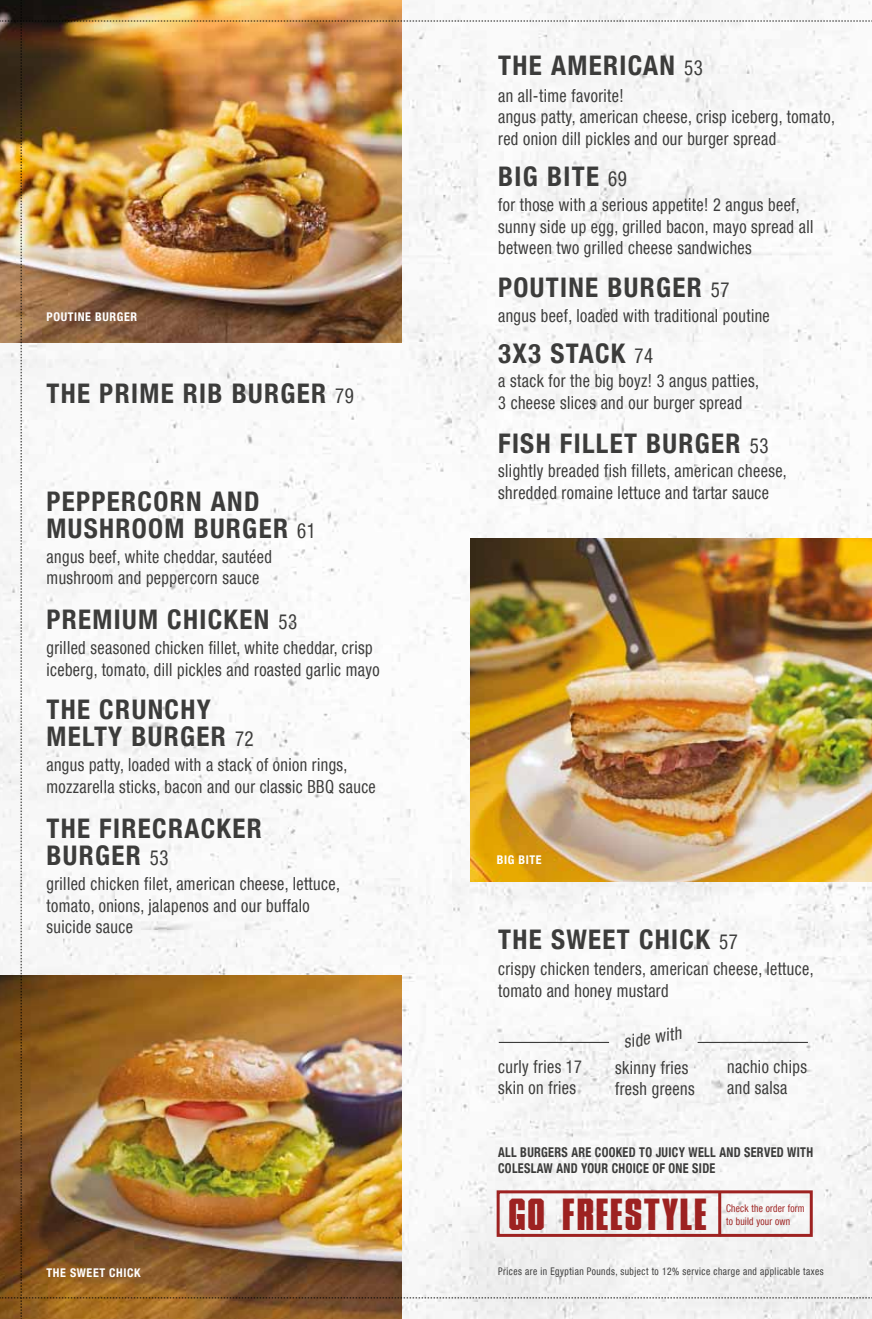
<style>
.page{position:relative;width:872px;height:1319px;background:#fff}
.page>*{position:absolute;margin:0;border:0;box-sizing:border-box;transform-origin:0 0}
.t1{font:44.7px "XXIIDONT MESS WITH VIKINGS HARDCORE";letter-spacing:.025em;color:#9d2221}
.t2{font:700 condensed 27px/27px "Helvetica Neue LT Com";letter-spacing:.05em;color:#3c3c3b}
.t3{font:condensed 18px/21.6px "Helvetica Neue LT Com";letter-spacing:.025em;color:#3c3c3b;scale:.9 1}
.t4{font:italic condensed 17.7px "Helvetica Neue LT Com";color:#3c3c3b;scale:.93 1}
.t5{font:700 condensed 13.5px/16.2px "Helvetica Neue LT Com";letter-spacing:.025em;color:#3c3c3b;scale:.9 1}
.t6{font:700 condensed 12px "Helvetica Neue LT Com";letter-spacing:.05em;color:#fff}
.t7{font:condensed 10.5px "Helvetica Neue LT Com";letter-spacing:.05em;color:#3c3c3b;scale:.9 1}
.t8{font:condensed 10.5px "Helvetica Neue LT Com";letter-spacing:.025em;color:#9d2221;scale:.9 1}
.s1{font-weight:400;font-size:21px}
</style>
<div class="page">
<img style="left:0;top:0;width:872px;height:1318px">
<p class="t6" style="left:47px;top:310px;width:92px">POUTINE BURGER</p>
<p class="t2" style="left:46px;top:379px;width:309px">THE PRIME RIB BURGER <span class="s1">79</span></p>
<p class="t2" style="left:46px;top:487px;width:271px">PEPPERCORN AND<br>MUSHROOM BURGER <span class="s1">61</span></p>
<p class="t3" style="left:47px;top:545px;width:252px">angus beef, white cheddar, sautéed mushroom and peppercorn sauce</p>
<p class="t2" style="left:46px;top:605px;width:252px">PREMIUM CHICKEN <span class="s1">53</span></p>
<p class="t3" style="left:46px;top:637px;width:371px">grilled seasoned chicken fillet, white cheddar, crisp iceberg, tomato, dill pickles and roasted garlic mayo</p>
<p class="t2" style="left:46px;top:696px;width:209px">THE CRUNCHY<br>MELTY BURGER <span class="s1">72</span></p>
<p class="t3" style="left:46px;top:753px;width:367px">angus patty, loaded with a stack of onion rings, mozzarella sticks, bacon and our classic BBQ sauce</p>
<p class="t2" style="left:46px;top:814px;width:217px">THE FIRECRACKER<br>BURGER <span class="s1">53</span></p>
<p class="t3" style="left:46px;top:872px;width:327px">grilled chicken filet, american cheese, lettuce, tomato, onions, jalapenos and our buffalo suicide sauce</p>
<p class="t6" style="left:47px;top:1265px;width:96px">THE SWEET CHICK</p>
<p class="t2" style="left:498px;top:52px;width:206px">THE AMERICAN <span class="s1">53</span></p>
<p class="t3" style="left:498px;top:84px;width:376px">an all-time favorite!<br>angus patty, american cheese, crisp iceberg, tomato, red onion dill pickles and our burger spread</p>
<p class="t2" style="left:498px;top:163px;width:130px">BIG BITE <span class="s1">69</span></p>
<p class="t3" style="left:498px;top:194px;width:352px">for those with a serious appetite! 2 angus beef, sunny side up egg, grilled bacon, mayo spread all between two grilled cheese sandwiches</p>
<p class="t2" style="left:498px;top:274px;width:233px">POUTINE BURGER <span class="s1">57</span></p>
<p class="t3" style="left:498px;top:304px;width:303px">angus beef, loaded with traditional poutine</p>
<p class="t2" style="left:498px;top:340px;width:156px">3X3 STACK <span class="s1">74</span></p>
<p class="t3" style="left:498px;top:370px;width:291px">a stack for the big boyz! 3 angus patties,<br>3 cheese slices and our burger spread</p>
<p class="t2" style="left:498px;top:430px;width:272px">FISH FILLET BURGER <span class="s1">53</span></p>
<p class="t3" style="left:498px;top:460px;width:322px">slightly breaded fish fillets, american cheese, shredded romaine lettuce and tartar sauce</p>
<p class="t6" style="left:497px;top:852px;width:46px">BIG BITE</p>
<p class="t2" style="left:498px;top:926px;width:241px">THE SWEET CHICK <span class="s1">57</span></p>
<p class="t3" style="left:498px;top:957px;width:352px">crispy chicken tenders, american cheese, lettuce, tomato and honey mustard</p>
<p class="t4" style="left:622px;top:1031px;width:64px;rotate:-10deg">side with</p>
<p class="t3" style="left:498px;top:1054px;width:95px">curly fries 17 skin on fries</p>
<p class="t3" style="left:727px;top:1054px;width:90px">nachio chips and salsa</p>
<p class="t3" style="left:615px;top:1056px;width:90px">skinny fries fresh greens</p>
<p class="t5" style="left:498px;top:1143px;width:351px">ALL BURGERS ARE COOKED TO JUICY WELL AND SERVED WITH<br>COLESLAW AND YOUR CHOICE OF ONE SIDE</p>
<p class="t1" style="left:509px;top:1190px;width:200px">GO FREESTYLE</p>
<p class="t8" style="left:726px;top:1201px;width:89px">Check the order form</p>
<p class="t8" style="left:726px;top:1214px;width:73px">to build your own</p>
<p class="t7" style="left:498px;top:1264px;width:363px">Prices are in Egyptian Pounds, subject to 12% service charge and applicable taxes</p>
</div>
